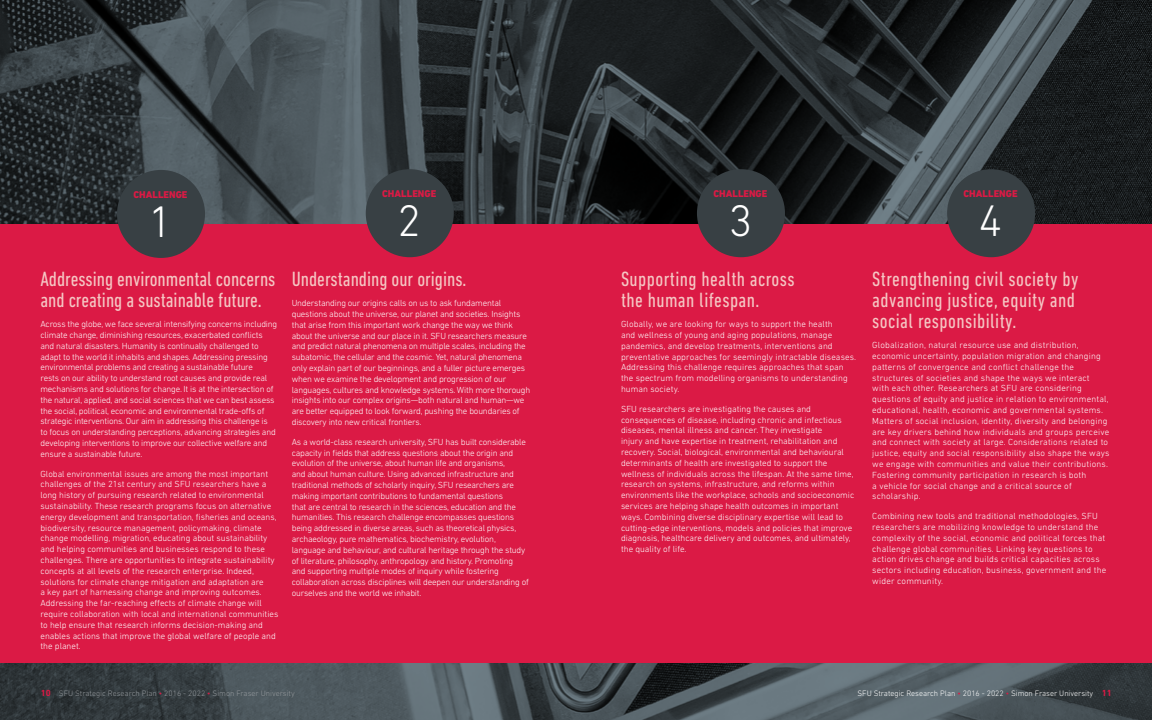
<style>
.page{position:relative;width:1152px;height:720px;background:#fff}
.page>*{position:absolute;margin:0;border:0;box-sizing:border-box;transform-origin:0 0}
.t1{font:300 45px "DIN Next LT Pro";color:#fff}
.t2{font:condensed 21px/21px "DIN Next LT Pro";letter-spacing:.02em;color:#f5c6c3}
.t3{font:condensed 21px/21px "DIN Next LT Pro";color:#f5c6c3}
.t4{font:800 10px "DIN Next LT Pro";color:#db1a45}
.t5{font:300 9px/10.8px "DIN Next LT Pro";letter-spacing:-.02em;color:#fff}
.t6{font:300 9px/10.8px "DIN Next LT Pro";color:#fff}
.t7{font:300 9px/10.8px "DIN Next LT Pro";letter-spacing:.02em;color:#fff}
.t8{font:300 8px "DIN Next LT Pro";color:#92979b}
.t9{font:300 8px "DIN Next LT Pro";color:#fff}
.s1{font-weight:700;font-size:9px;color:#db1a45}
.s2{color:#db1a45}
</style>
<div class="page">
<img style="left:0;top:0;width:1152px;height:720px">
<div style="left:0;top:225px;width:1152px;height:438px;background:#db1a45"></div>
<div style="left:117px;top:170px;width:88px;height:88px;background:#384044;border-radius:50%"></div>
<div style="left:697px;top:169px;width:88px;height:88px;background:#384044;border-radius:50%"></div>
<div style="left:366px;top:169px;width:88px;height:88px;background:#384044;border-radius:50%"></div>
<div style="left:947px;top:169px;width:88px;height:88px;background:#384044;border-radius:50%"></div>
<p class="t4" style="left:133px;top:189px;width:56px">CHALLENGE</p>
<h1 class="t1" style="left:149px;top:196px;width:25px">1</h1>
<h2 class="t3" style="left:40px;top:269px;width:237px">Addressing environmental concerns and creating a sustainable future.</h2>
<p class="t5" style="left:40px;top:319px;width:238px">Across the globe, we face several intensifying concerns including climate change, diminishing resources, exacerbated conflicts and natural disasters. Humanity is continually challenged to adapt to the world it inhabits and shapes. Addressing pressing environmental problems and creating a sustainable future<br>rests on our ability to understand root causes and provide real mechanisms and solutions for change. It is at the intersection of the natural, applied, and social sciences that we can best assess the social, political, economic and environmental trade-offs of strategic interventions. Our aim in addressing this challenge is<br>to focus on understanding perceptions, advancing strategies and developing interventions to improve our collective welfare and ensure a sustainable future.</p>
<p class="t6" style="left:40px;top:468px;width:239px">Global environmental issues are among the most important challenges of the 21st century and SFU researchers have a long history of pursuing research related to environmental sustainability. These research programs focus on alternative energy development and transportation, fisheries and oceans, biodiversity, resource management, policymaking, climate change modelling, migration, educating about sustainability and helping communities and businesses respond to these challenges. There are opportunities to integrate sustainability concepts at all levels of the research enterprise. Indeed, solutions for climate change mitigation and adaptation are<br>a key part of harnessing change and improving outcomes.<br>Addressing the far-reaching effects of climate change will require collaboration with local and international communities to help ensure that research informs decision-making and enables actions that improve the global welfare of people and the planet.</p>
<p class="t4" style="left:382px;top:188px;width:56px">CHALLENGE</p>
<h1 class="t1" style="left:397px;top:195px;width:25px">2</h1>
<h2 class="t3" style="left:292px;top:269px;width:176px">Understanding our origins.</h2>
<p class="t5" style="left:292px;top:298px;width:240px">Understanding our origins calls on us to ask fundamental questions about the universe, our planet and societies. Insights that arise from this important work change the way we think about the universe and our place in it. SFU researchers measure and predict natural phenomena on multiple scales, including the subatomic, the cellular and the cosmic. Yet, natural phenomena only explain part of our beginnings, and a fuller picture emerges when we examine the development and progression of our languages, cultures and knowledge systems. With more thorough insights into our complex origins—both natural and human—we are better equipped to look forward, pushing the boundaries of discovery into new critical frontiers.</p>
<p class="t5" style="left:292px;top:436px;width:239px">As a world-class research university, SFU has built considerable capacity in fields that address questions about the origin and evolution of the universe, about human life and organisms,<br>and about human culture. Using advanced infrastructure and traditional methods of scholarly inquiry, SFU researchers are making important contributions to fundamental questions<br>that are central to research in the sciences, education and the humanities. This research challenge encompasses questions being addressed in diverse areas, such as theoretical physics, archaeology, pure mathematics, biochemistry, evolution, language and behaviour, and cultural heritage through the study of literature, philosophy, anthropology and history. Promoting and supporting multiple modes of inquiry while fostering collaboration across disciplines will deepen our understanding of ourselves and the world we inhabit.</p>
<p class="t4" style="left:713px;top:188px;width:56px">CHALLENGE</p>
<h1 class="t1" style="left:728px;top:195px;width:25px">3</h1>
<h2 class="t2" style="left:621px;top:269px;width:175px">Supporting health across the human lifespan.</h2>
<p class="t6" style="left:621px;top:319px;width:237px">Globally, we are looking for ways to support the health<br>and wellness of young and aging populations, manage pandemics, and develop treatments, interventions and preventative approaches for seemingly intractable diseases.<br>Addressing this challenge requires approaches that span the spectrum from modelling organisms to understanding human society.</p>
<p class="t6" style="left:621px;top:403px;width:235px">SFU researchers are investigating the causes and consequences of disease, including chronic and infectious diseases, mental illness and cancer. They investigate<br>injury and have expertise in treatment, rehabilitation and recovery. Social, biological, environmental and behavioural determinants of health are investigated to support the wellness of individuals across the lifespan. At the same time, research on systems, infrastructure, and reforms within environments like the workplace, schools and socioeconomic services are helping shape health outcomes in important ways. Combining diverse disciplinary expertise will lead to cutting-edge interventions, models and policies that improve diagnosis, healthcare delivery and outcomes, and ultimately, the quality of life.</p>
<p class="t4" style="left:964px;top:188px;width:56px">CHALLENGE</p>
<h1 class="t1" style="left:979px;top:195px;width:25px">4</h1>
<h2 class="t2" style="left:872px;top:269px;width:208px">Strengthening civil society by advancing justice, equity and social responsibility.</h2>
<p class="t7" style="left:872px;top:340px;width:239px">Globalization, natural resource use and distribution, economic uncertainty, population migration and changing patterns of convergence and conflict challenge the structures of societies and shape the ways we interact<br>with each other. Researchers at SFU are considering questions of equity and justice in relation to environmental, educational, health, economic and governmental systems.<br>Matters of social inclusion, identity, diversity and belonging are key drivers behind how individuals and groups perceive and connect with society at large. Considerations related to justice, equity and social responsibility also shape the ways we engage with communities and value their contributions.<br>Fostering community participation in research is both<br>a vehicle for social change and a critical source of scholarship.</p>
<p class="t7" style="left:872px;top:511px;width:236px">Combining new tools and traditional methodologies, SFU researchers are mobilizing knowledge to understand the complexity of the social, economic and political forces that challenge global communities. Linking key questions to action drives change and builds critical capacities across sectors including education, business, government and the wider community.</p>
<p class="t8" style="left:41px;top:688px;width:256px"><span class="s1">10</span> SFU Strategic Research Plan <span class="s2">•</span> 2016 - 2022 <span class="s2">•</span> Simon Fraser University</p>
<p class="t9" style="left:858px;top:688px;width:256px">SFU Strategic Research Plan <span class="s2">•</span> 2016 - 2022 <span class="s2">•</span> Simon Fraser University <span class="s1">11</span></p>
</div>
